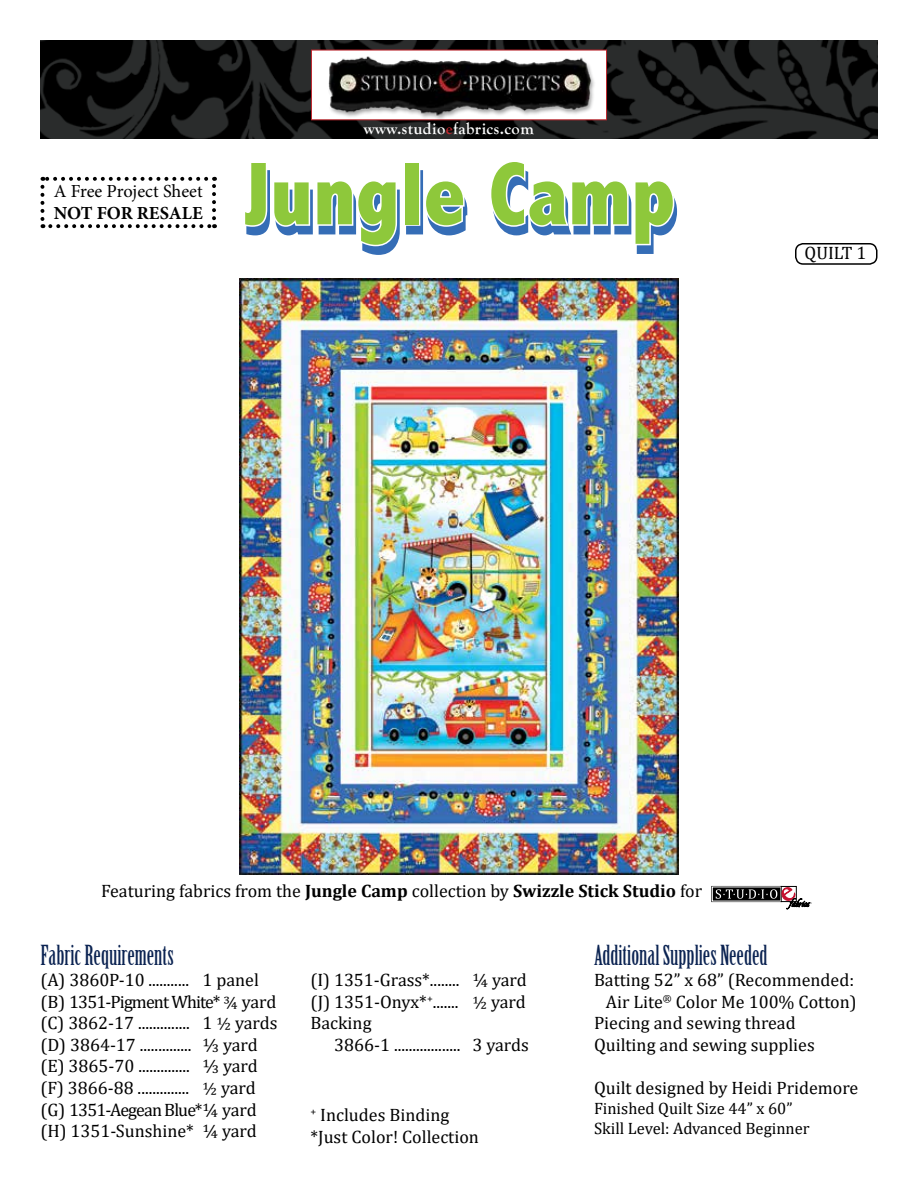
<style>
.page{position:relative;width:918px;height:1188px;background:#fff}
.page>*{position:absolute;margin:0;border:0;box-sizing:border-box;transform-origin:0 0}
.t1{font:800 condensed 90px "Abadi";color:#356db6}
.t2{font:27px "Birch Std";color:#0b2352}
.t3{font:18.45px "Minion Pro";letter-spacing:-.005em;color:#000}
.t4{font:700 18.45px "Minion Pro";color:#000}
.t5{font:18px/21.6px "Cambria";color:#000}
.t6{font:16.5px/19.8px "Cambria";color:#000}
.t7{font:700 16.5px "Goudy Old Style T";letter-spacing:.025em;color:#fff}
.t8{font:700 7.2px "Myriad";color:#000}
.s1{color:#c0272e}
.s2{font-weight:700}
.s3{font-size:16.5px}
</style>
<div class="page">
<img style="left:40px;top:40px;width:838px;height:98px">
<div style="left:311px;top:50px;width:296px;height:70px;background:#fff;border:1px solid #c0272e"></div>
<img style="left:315px;top:50px;width:288px;height:70px">
<div style="left:406px;top:170px;width:17px;height:64px;border:3px solid #356db6"></div>
<svg style="left:246px;top:170px;width:154px;height:85px"></svg>
<div style="left:403px;top:162px;width:17px;height:64px;border:3px solid #fff"></div>
<svg style="left:423px;top:178px;width:45px;height:58px"></svg>
<svg style="left:493px;top:169px;width:185px;height:85px"></svg>
<svg style="left:714px;top:889px;width:2px;height:10px"></svg>
<div style="left:712px;top:887px;width:69px;height:14px;border:1px solid #fff"></div>
<div style="left:781px;top:886px;width:15px;height:16px;border:1px solid #000"></div>
<svg style="left:716px;top:887px;width:96px;height:22px"></svg>
<div style="left:795px;top:243px;width:83px;height:22px;border:2px solid #000;border-radius:8px"></div>
<svg style="left:41px;top:187px;width:3px;height:41px"></svg>
<svg style="left:50px;top:224px;width:165px;height:4px"></svg>
<svg style="left:212px;top:177px;width:4px;height:41px"></svg>
<svg style="left:42px;top:177px;width:164px;height:4px"></svg>
<img style="left:240px;top:279px;width:438px;height:595px">
<p class="t3" style="left:54px;top:179px;width:150px">A Free Project Sheet</p>
<p class="t4" style="left:54px;top:200px;width:151px">NOT FOR RESALE</p>
<p class="t7" style="left:364px;top:120px;width:172px">www.studio<span class="s1">e</span>fabrics.com</p>
<h1 class="t1" style="left:245px;top:151px;width:434px">Jungle Camp</h1>
<p class="t5" style="left:805px;top:241px;width:63px">QUILT 1</p>
<p class="t5" style="left:101px;top:880px;width:603px">Featuring fabrics from the <span class="s2">Jungle Camp</span> collection by <span class="s2">Swizzle Stick Studio</span> for</p>
<h2 class="t2" style="left:40px;top:940px;width:135px">Fabric Requirements</h2>
<h2 class="t2" style="left:594px;top:940px;width:175px">Additional Supplies Needed</h2>
<p class="t5" style="left:40px;top:969px;width:238px">(A) 3860P-10 ........... 1 panel (B) 1351-Pigment White* <span class="s3">¾</span> yard (C) 3862-17 .............. 1 <span class="s3">½</span> yards (D) 3864-17 .............. ⅓ yard (E) 3865-70 .............. ⅓ yard (F) 3866-88 .............. <span class="s3">½</span> yard (G) 1351-Aegean Blue*¼ yard (H) 1351-Sunshine* ¼ yard</p>
<p class="t5" style="left:310px;top:969px;width:218px;text-align:justify">(I) 1351-Grass*........ ¼ yard (J) 1351-Onyx*<sup>+</sup>....... <span class="s3">½</span> yard Backing</p>
<p class="t5" style="left:334px;top:1034px;width:196px">3866-1 .................. 3 yards</p>
<p class="t5" style="left:310px;top:1104px;width:170px"><sup>+</sup> Includes Binding *Just Color! Collection</p>
<p class="t5" style="left:594px;top:969px;width:262px">Batting 52” x 68” (Recommended:</p>
<p class="t5" style="left:606px;top:991px;width:252px">Air Lite<sup>®</sup> Color Me 100% Cotton)</p>
<p class="t5" style="left:594px;top:1012px;width:203px">Piecing and sewing thread</p>
<p class="t5" style="left:594px;top:1034px;width:222px">Quilting and sewing supplies</p>
<p class="t8" style="left:570px;top:979px;width:41px">GRAYSCALE:</p>
<p class="t5" style="left:594px;top:1077px;width:266px">Quilt designed by Heidi Pridemore</p>
<p class="t6" style="left:594px;top:1098px;width:217px">Finished Quilt Size 44” x 60”<br>Skill Level: Advanced Beginner</p>
</div>
